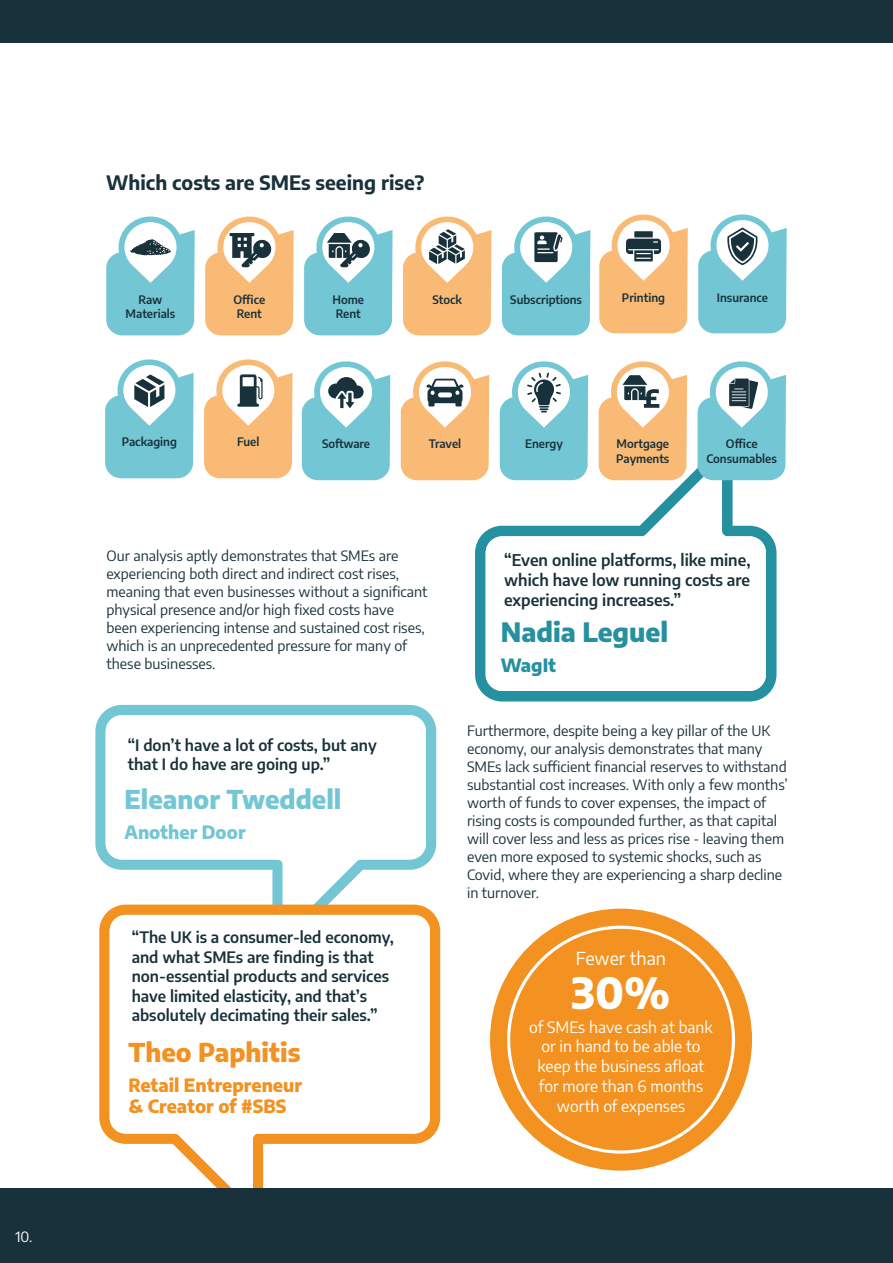
<style>
.page{position:relative;width:893px;height:1263px;background:#fff}
.page>*{position:absolute;margin:0;border:0;box-sizing:border-box;transform-origin:0 0}
.t1{font:800 42.3px "Encode Sans";color:#fff}
.t2{font:800 26.25px "Encode Sans";color:#2590a0}
.t3{font:800 25.5px "Encode Sans";color:#73c6d4}
.t4{font:800 25.5px "Encode Sans";color:#f39221}
.t5{font:700 19.5px "Encode Sans";color:#18313a}
.t6{font:800 18px/21px "Encode Sans";color:#f39221}
.t7{font:800 18px "Encode Sans";color:#73c6d4}
.t8{font:800 18px "Encode Sans";color:#2590a0}
.t9{font:17.85px "Encode Sans";color:#fff}
.t10{font:600 15.9px/20.1px "Encode Sans";color:#18313a;text-align:justify}
.t11{font:15.75px/19.8px "Encode Sans";color:#fff;text-align:center}
.t12{font:600 15.45px/19.5px "Encode Sans";color:#18313a}
.t13{font:14.25px/18px "Encode Sans";color:#18313a}
.t14{font:14.25px "Encode Sans";color:#fff}
.t15{font:600 11.55px/14.5px "Encode Sans";color:#18313a}
</style>
<div class="page">
<svg style="left:95px;top:705px;width:341px;height:160px;fill:#73c6d4"></svg>
<svg style="left:106px;top:715px;width:320px;height:190px"></svg>
<svg style="left:475px;top:440px;width:301px;height:261px;fill:#2590a0"></svg>
<svg style="left:486px;top:458px;width:280px;height:233px"></svg>
<svg style="left:106px;top:216px;width:89px;height:119px"></svg>
<svg style="left:205px;top:216px;width:89px;height:119px"></svg>
<svg style="left:304px;top:216px;width:89px;height:119px"></svg>
<svg style="left:403px;top:216px;width:88px;height:119px"></svg>
<svg style="left:502px;top:216px;width:88px;height:119px"></svg>
<svg style="left:599px;top:214px;width:89px;height:119px"></svg>
<svg style="left:698px;top:214px;width:89px;height:119px"></svg>
<svg style="left:105px;top:359px;width:89px;height:119px"></svg>
<svg style="left:204px;top:359px;width:89px;height:119px"></svg>
<svg style="left:302px;top:361px;width:88px;height:119px"></svg>
<svg style="left:401px;top:361px;width:88px;height:119px"></svg>
<svg style="left:500px;top:361px;width:88px;height:119px"></svg>
<svg style="left:599px;top:361px;width:88px;height:119px"></svg>
<svg style="left:698px;top:361px;width:88px;height:119px"></svg>
<svg style="left:99px;top:905px;width:341px;height:234px;fill:#f39221"></svg>
<svg style="left:110px;top:915px;width:320px;height:273px"></svg>
<div style="left:0;top:1188px;width:893px;height:75px;background:#18313a"></div>
<div style="left:0;top:0;width:893px;height:43px;background:#18313a"></div>
<div style="left:490px;top:909px;width:262px;height:261px;background:#f39221;border-radius:50%"></div>
<svg style="left:507px;top:926px;width:228px;height:227px"></svg>
<p class="t14" style="left:15px;top:1227px;width:18px">10.</p>
<h3 class="t5" style="left:106px;top:168px;width:320px">Which costs are SMEs seeing rise?</h3>
<p class="t15" style="left:126px;top:291px;width:51px;text-align:center">Raw<br>Materials</p>
<p class="t15" style="left:622px;top:289px;width:45px">Printing</p>
<p class="t15" style="left:234px;top:291px;width:33px">Office<br>Rent</p>
<p class="t15" style="left:717px;top:289px;width:53px">Insurance</p>
<p class="t15" style="left:432px;top:291px;width:31px">Stock</p>
<p class="t15" style="left:510px;top:291px;width:73px">Subscriptions</p>
<p class="t15" style="left:332px;top:291px;width:33px">Home<br>Rent</p>
<p class="t15" style="left:122px;top:434px;width:57px">Packaging</p>
<p class="t15" style="left:525px;top:436px;width:39px">Energy</p>
<p class="t15" style="left:237px;top:434px;width:24px">Fuel</p>
<p class="t15" style="left:616px;top:436px;width:55px">Mortgage<br>Payments</p>
<p class="t15" style="left:322px;top:436px;width:50px">Software</p>
<p class="t15" style="left:429px;top:436px;width:34px">Travel</p>
<p class="t15" style="left:706px;top:436px;width:72px;text-align:center">Office<br>Consumables</p>
<p class="t13" style="left:106px;top:546px;width:323px">Our analysis aptly demonstrates that SMEs are experiencing both direct and indirect cost rises, meaning that even businesses without a significant physical presence and/or high fixed costs have been experiencing intense and sustained cost rises, which is an unprecedented pressure for many of these businesses.</p>
<p class="t12" style="left:128px;top:734px;width:250px">“I don’t have a lot of costs, but any that I do have are going up.”</p>
<h3 class="t3" style="left:125px;top:780px;width:218px">Eleanor Tweddell</h3>
<p class="t7" style="left:125px;top:818px;width:123px">Another Door</p>
<p class="t12" style="left:132px;top:927px;width:264px">“The UK is a consumer-led economy, and what SMEs are finding is that non-essential products and services have limited elasticity, and that’s absolutely decimating their sales.”</p>
<h3 class="t4" style="left:128px;top:1033px;width:174px">Theo Paphitis</h3>
<p class="t6" style="left:128px;top:1073px;width:175px">Retail Entrepreneur &amp; Creator of #SBS</p>
<p class="t10" style="left:504px;top:549px;width:248px">“Even online platforms, like mine, which have low running costs are experiencing increases.”</p>
<h2 class="t2" style="left:501px;top:612px;width:169px">Nadia Leguel</h2>
<p class="t8" style="left:501px;top:651px;width:57px">WagIt</p>
<p class="t13" style="left:467px;top:721px;width:322px">Furthermore, despite being a key pillar of the UK economy, our analysis demonstrates that many SMEs lack sufficient financial reserves to withstand substantial cost increases. With only a few months’ worth of funds to cover expenses, the impact of rising costs is compounded further, as that capital will cover less and less as prices rise - leaving them even more exposed to systemic shocks, such as Covid, where they are experiencing a sharp decline in turnover.</p>
<p class="t9" style="left:576px;top:946px;width:92px">Fewer than</p>
<h1 class="t1" style="left:572px;top:960px;width:100px">30%</h1>
<p class="t11" style="left:529px;top:1016px;width:185px">of SMEs have cash at bank or in hand to be able to keep the business afloat for more than 6 months worth of expenses</p>
</div>
